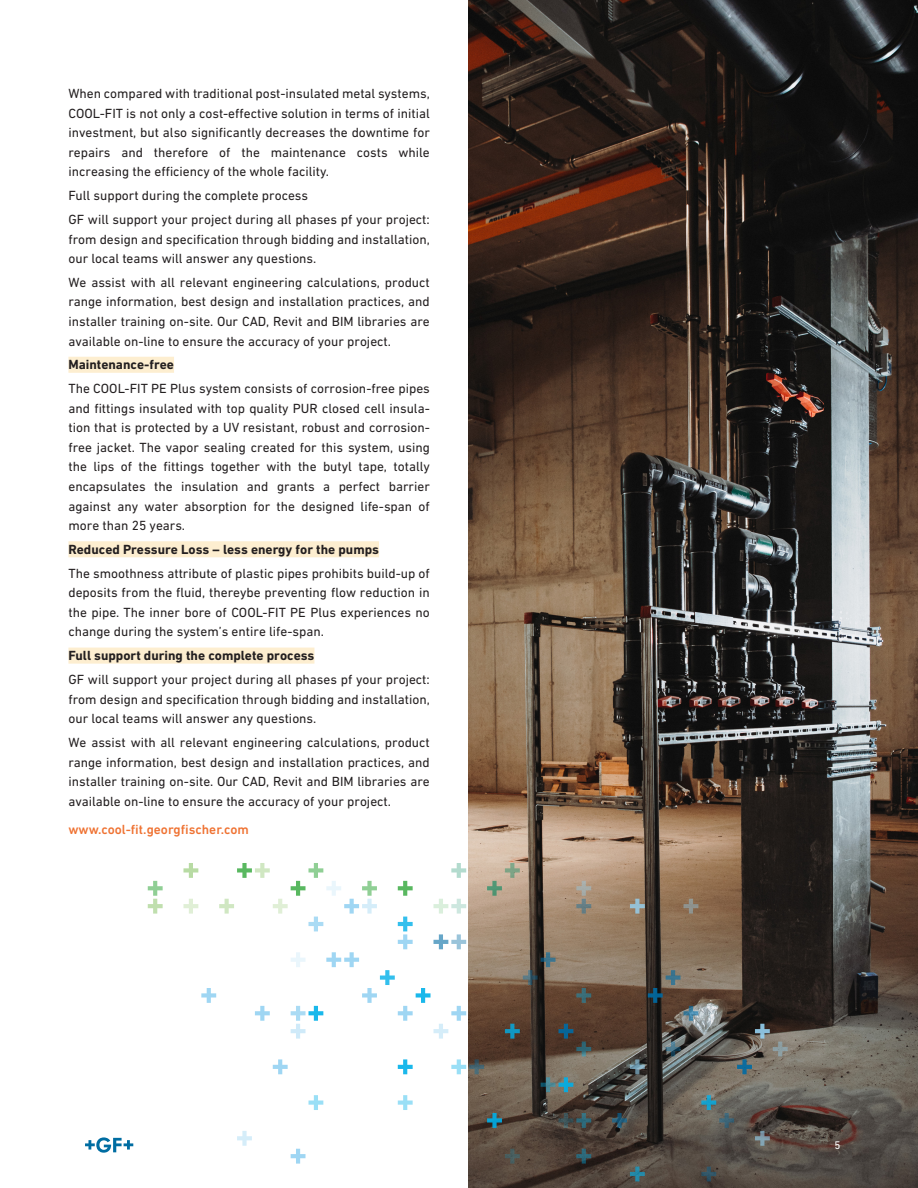
<style>
.page{position:relative;width:918px;height:1188px;background:#fff}
.page>*{position:absolute;margin:0;border:0;box-sizing:border-box;transform-origin:0 0}
.Copy_text_9pt__black{font:13.5px/19.5px "DIN Next W1 G";color:#231f20;text-align:justify}
.Copy_title_9pt__text{font:700 13.5px "DIN Next W1 G";color:#231f20}
.Copy_text_9pt__black-2{font:500 13.5px "DIN Next W1 G";color:#ef7232}
._14_2_Pagina{font:11.25px "DIN Next W1 G";color:#fff}
</style>
<div class="page">
<img style="left:468px;top:0;width:450px;height:1188px">
<div style="left:68px;top:357px;width:106px;height:16px;background:#fdeed0"></div>
<div style="left:68px;top:541px;width:311px;height:16px;background:#fdeed0"></div>
<div style="left:68px;top:648px;width:246px;height:16px;background:#fdeed0"></div>
<svg style="left:148px;top:881px;width:15px;height:33px"></svg>
<svg style="left:487px;top:863px;width:33px;height:33px"></svg>
<svg style="left:237px;top:1131px;width:15px;height:15px"></svg>
<svg style="left:291px;top:1149px;width:15px;height:15px"></svg>
<svg style="left:273px;top:1059px;width:15px;height:15px"></svg>
<svg style="left:684px;top:899px;width:14px;height:15px"></svg>
<svg style="left:630px;top:899px;width:15px;height:15px"></svg>
<svg style="left:630px;top:1059px;width:15px;height:15px"></svg>
<svg style="left:755px;top:1131px;width:15px;height:15px"></svg>
<svg style="left:559px;top:1113px;width:32px;height:15px"></svg>
<svg style="left:487px;top:1113px;width:15px;height:15px"></svg>
<svg style="left:630px;top:1167px;width:15px;height:14px"></svg>
<svg style="left:505px;top:1024px;width:15px;height:15px"></svg>
<svg style="left:398px;top:1059px;width:15px;height:15px"></svg>
<svg style="left:541px;top:1077px;width:32px;height:15px"></svg>
<svg style="left:398px;top:1095px;width:15px;height:15px"></svg>
<svg style="left:308px;top:1095px;width:15px;height:15px"></svg>
<svg style="left:576px;top:988px;width:15px;height:15px"></svg>
<svg style="left:576px;top:1149px;width:15px;height:15px"></svg>
<svg style="left:505px;top:1149px;width:15px;height:15px"></svg>
<svg style="left:576px;top:881px;width:15px;height:33px"></svg>
<svg style="left:523px;top:952px;width:33px;height:33px"></svg>
<svg style="left:648px;top:970px;width:50px;height:51px;background:#57524c"></svg>
<svg style="left:559px;top:1024px;width:32px;height:32px"></svg>
<svg style="left:666px;top:1042px;width:15px;height:14px"></svg>
<svg style="left:737px;top:1024px;width:51px;height:50px;background:#686762"></svg>
<svg style="left:701px;top:1095px;width:33px;height:33px"></svg>
<svg style="left:612px;top:1113px;width:15px;height:15px"></svg>
<svg style="left:701px;top:1167px;width:15px;height:14px"></svg>
<svg style="left:451px;top:1059px;width:33px;height:15px"></svg>
<svg style="left:183px;top:863px;width:283px;height:176px"></svg>
<svg style="left:85px;top:1137px;width:48px;height:16px"></svg>
<p class="Copy_text_9pt__black" style="left:68px;top:84px;width:363px">When compared with traditional post-insulated metal systems, COOL-FIT is not only a cost-effective solution in terms of initial investment, but also significantly decreases the downtime for repairs and therefore of the maintenance costs while increasing the efficiency of the whole facility.</p>
<p class="Copy_text_9pt__black" style="left:68px;top:186px;width:241px">Full support during the complete process</p>
<p class="Copy_text_9pt__black" style="left:68px;top:209px;width:363px">GF will support your project during all phases pf your project: from design and specification through bidding and installation, our local teams will answer any questions.</p>
<p class="Copy_text_9pt__black" style="left:68px;top:272px;width:363px">We assist with all relevant engineering calculations, product range information, best design and installation practices, and installer training on-site. Our CAD, Revit and BIM libraries are available on-line to ensure the accuracy of your project.</p>
<p class="Copy_title_9pt__text" style="left:68px;top:357px;width:107px">Maintenance-free</p>
<p class="Copy_text_9pt__black" style="left:68px;top:379px;width:363px">The COOL-FIT PE Plus system consists of corrosion-free pipes and fittings insulated with top quality PUR closed cell insula&shy;tion that is protected by a UV resistant, robust and corrosion&shy;free jacket. The vapor sealing created for this system, using the lips of the fittings together with the butyl tape, totally encapsulates the insulation and grants a perfect barrier against any water absorption for the designed life-span of more than 25 years.</p>
<p class="Copy_title_9pt__text" style="left:68px;top:541px;width:312px">Reduced Pressure Loss – less energy for the pumps</p>
<p class="Copy_text_9pt__black" style="left:68px;top:563px;width:363px">The smoothness attribute of plastic pipes prohibits build-up of deposits from the fluid, thereybe preventing flow reduction in the pipe. The inner bore of COOL-FIT PE Plus experiences no change during the system’s entire life-span.</p>
<p class="Copy_title_9pt__text" style="left:68px;top:648px;width:247px">Full support during the complete process</p>
<p class="Copy_text_9pt__black" style="left:68px;top:670px;width:363px">GF will support your project during all phases pf your project: from design and specification through bidding and installation, our local teams will answer any questions.</p>
<p class="Copy_text_9pt__black" style="left:68px;top:732px;width:363px">We assist with all relevant engineering calculations, product range information, best design and installation practices, and installer training on-site. Our CAD, Revit and BIM libraries are available on-line to ensure the accuracy of your project.</p>
<p class="Copy_text_9pt__black-2" style="left:68px;top:821px;width:182px">www.cool-fit.georgfischer.com</p>
<p class="_14_2_Pagina" style="left:835px;top:1139px;width:7px">5</p>
</div>
